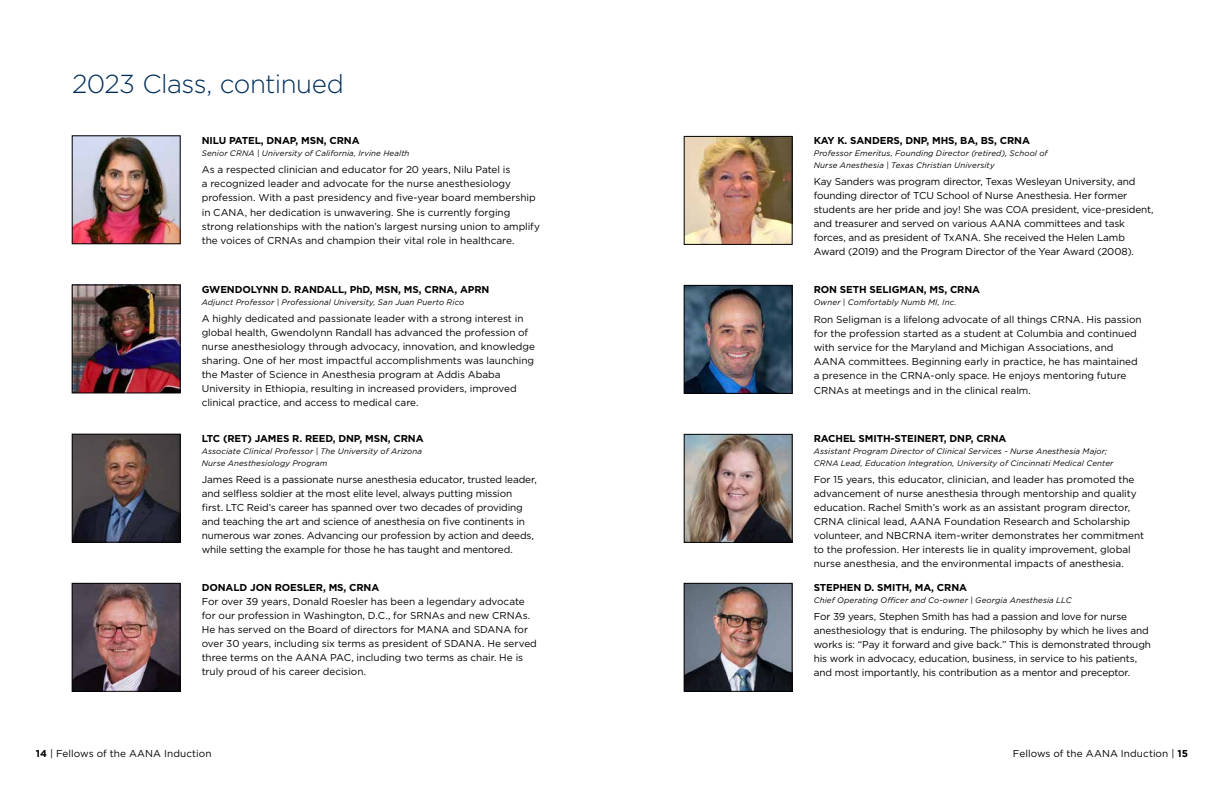
<style>
.page{position:relative;width:1224px;height:792px;background:#fff}
.page>*{position:absolute;margin:0;border:0;box-sizing:border-box;transform-origin:0 0}
.t1{font:300 26px "Gotham";letter-spacing:-.02em;color:#002e5a}
.t2{font:10px/14px "Gotham";letter-spacing:-.01em;color:#000}
.t3{font:700 10px "Gotham";letter-spacing:-.01em;color:#000}
.t4{font:10px "Gotham";letter-spacing:.01em;color:#000}
.t5{font:italic 8px/12px "Gotham";letter-spacing:.015em;color:#000}
.s1{font-weight:700}
</style>
<div class="page">
<img style="left:686px;top:138px;width:104px;height:105px">
<div style="left:684px;top:136px;width:108px;height:109px;border:1px solid #000"></div>
<img style="left:686px;top:287px;width:104px;height:105px">
<div style="left:684px;top:285px;width:108px;height:109px;border:1px solid #000"></div>
<img style="left:686px;top:436px;width:104px;height:104px">
<div style="left:684px;top:434px;width:108px;height:108px;border:1px solid #000"></div>
<img style="left:686px;top:585px;width:104px;height:104px">
<div style="left:684px;top:583px;width:108px;height:108px;border:1px solid #000"></div>
<img style="left:74px;top:585px;width:104px;height:104px">
<div style="left:72px;top:583px;width:108px;height:108px;border:1px solid #000"></div>
<img style="left:74px;top:436px;width:104px;height:104px">
<div style="left:72px;top:434px;width:108px;height:108px;border:1px solid #000"></div>
<img style="left:74px;top:287px;width:104px;height:104px">
<div style="left:72px;top:285px;width:108px;height:108px;border:1px solid #000"></div>
<img style="left:74px;top:138px;width:104px;height:104px">
<h1 class="t1" style="left:72px;top:67px;width:273px">2023 Class, continued</h1>
<p class="t3" style="left:202px;top:134px;width:159px">NILU PATEL, DNAP, MSN, CRNA</p>
<p class="t5" style="left:202px;top:147px;width:209px">Senior CRNA | University of California, Irvine Health</p>
<p class="t2" style="left:202px;top:162px;width:340px">As a respected clinician and educator for 20 years, Nilu Patel is<br>a recognized leader and advocate for the nurse anesthesiology profession. With a past presidency and five-year board membership in CANA, her dedication is unwavering. She is currently forging strong relationships with the nation’s largest nursing union to amplify the voices of CRNAs and champion their vital role in healthcare.</p>
<p class="t3" style="left:202px;top:283px;width:289px">GWENDOLYNN D. RANDALL, PhD, MSN, MS, CRNA, APRN</p>
<p class="t5" style="left:202px;top:296px;width:264px">Adjunct Professor | Professional University, San Juan Puerto Rico</p>
<p class="t2" style="left:202px;top:311px;width:335px">A highly dedicated and passionate leader with a strong interest in global health, Gwendolynn Randall has advanced the profession of nurse anesthesiology through advocacy, innovation, and knowledge sharing. One of her most impactful accomplishments was launching the Master of Science in Anesthesia program at Addis Ababa University in Ethiopia, resulting in increased providers, improved clinical practice, and access to medical care.</p>
<p class="t3" style="left:202px;top:432px;width:223px">LTC (RET) JAMES R. REED, DNP, MSN, CRNA</p>
<p class="t5" style="left:202px;top:445px;width:222px">Associate Clinical Professor | The University of Arizona<br>Nurse Anesthesiology Program</p>
<p class="t2" style="left:202px;top:472px;width:337px">James Reed is a passionate nurse anesthesia educator, trusted leader, and selfless soldier at the most elite level, always putting mission<br>first. LTC Reid’s career has spanned over two decades of providing and teaching the art and science of anesthesia on five continents in numerous war zones. Advancing our profession by action and deeds, while setting the example for those he has taught and mentored.</p>
<p class="t3" style="left:202px;top:581px;width:179px">DONALD JON ROESLER, MS, CRNA</p>
<p class="t2" style="left:202px;top:594px;width:337px">For over 39 years, Donald Roesler has been a legendary advocate for our profession in Washington, D.C., for SRNAs and new CRNAs.<br>He has served on the Board of directors for MANA and SDANA for over 30 years, including six terms as president of SDANA. He served three terms on the AANA PAC, including two terms as chair. He is truly proud of his career decision.</p>
<p class="t3" style="left:814px;top:134px;width:218px">KAY K. SANDERS, DNP, MHS, BA, BS, CRNA</p>
<p class="t5" style="left:814px;top:147px;width:235px">Professor Emeritus, Founding Director (retired), School of<br>Nurse Anesthesia | Texas Christian University</p>
<p class="t2" style="left:814px;top:175px;width:341px">Kay Sanders was program director, Texas Wesleyan University, and founding director of TCU School of Nurse Anesthesia. Her former students are her pride and joy! She was COA president, vice-president, and treasurer and served on various AANA committees and task forces, and as president of TxANA. She received the Helen Lamb Award (2019) and the Program Director of the Year Award (2008).</p>
<p class="t3" style="left:814px;top:283px;width:168px">RON SETH SELIGMAN, MS, CRNA</p>
<p class="t5" style="left:814px;top:296px;width:144px">Owner | Comfortably Numb MI, Inc.</p>
<p class="t2" style="left:814px;top:312px;width:329px">Ron Seligman is a lifelong advocate of all things CRNA. His passion for the profession started as a student at Columbia and continued with service for the Maryland and Michigan Associations, and AANA committees. Beginning early in practice, he has maintained a presence in the CRNA-only space. He enjoys mentoring future CRNAs at meetings and in the clinical realm.</p>
<p class="t3" style="left:814px;top:432px;width:194px">RACHEL SMITH-STEINERT, DNP, CRNA</p>
<p class="t5" style="left:814px;top:445px;width:301px">Assistant Program Director of Clinical Services - Nurse Anesthesia Major;<br>CRNA Lead, Education Integration, University of Cincinnati Medical Center</p>
<p class="t2" style="left:814px;top:472px;width:332px">For 15 years, this educator, clinician, and leader has promoted the advancement of nurse anesthesia through mentorship and quality education. Rachel Smith’s work as an assistant program director, CRNA clinical lead, AANA Foundation Research and Scholarship volunteer, and NBCRNA item-writer demonstrates her commitment to the profession. Her interests lie in quality improvement, global nurse anesthesia, and the environmental impacts of anesthesia.</p>
<p class="t3" style="left:814px;top:581px;width:155px">STEPHEN D. SMITH, MA, CRNA</p>
<p class="t5" style="left:814px;top:594px;width:260px">Chief Operating Officer and Co-owner | Georgia Anesthesia LLC</p>
<p class="t2" style="left:814px;top:609px;width:339px">For 39 years, Stephen Smith has had a passion and love for nurse anesthesiology that is enduring. The philosophy by which he lives and works is: “Pay it forward and give back.” This is demonstrated through his work in advocacy, education, business, in service to his patients, and most importantly, his contribution as a mentor and preceptor.</p>
<p class="t4" style="left:36px;top:747px;width:177px"><span class="s1">14</span> | Fellows of the AANA Induction</p>
<p class="t4" style="left:1013px;top:747px;width:177px">Fellows of the AANA Induction | <span class="s1">15</span></p>
</div>
